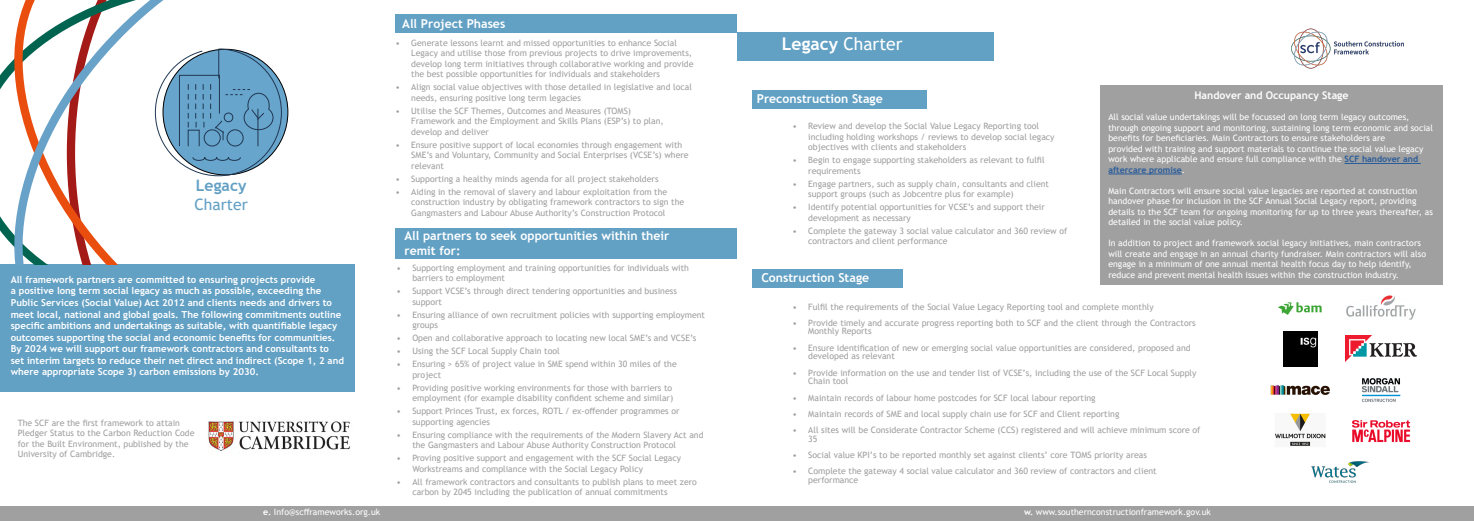
<style>
.page{position:relative;width:1474px;height:521px;background:#fff}
.page>*{position:absolute;margin:0;border:0;box-sizing:border-box;transform-origin:0 0}
.t1{font:17.5px "Trebuchet MS";color:#fff}
.t2{font:15.75px "Trebuchet MS";color:#62a0c4}
.t3{font:700 15.75px "Trebuchet MS";color:#62a0c4}
.t4{font:700 12.25px/14.7px "Trebuchet MS";color:#fff}
.t5{font:700 10.5px "Trebuchet MS";color:#fff}
.t6{font:700 9.62px/11.5px "Trebuchet MS";color:#fff}
.t7{font:8.75px/10.5px "Trebuchet MS";color:#a09f9f}
.t8{font:8.75px/10.5px "Trebuchet MS";color:#fff}
.s1{font-weight:700}
.s2{font-weight:700;color:#275b9b}
</style>
<div class="page">
<div style="left:737px;top:33px;width:256px;height:28px;background:#62a0c4"></div>
<img style="left:1291px;top:28px;width:113px;height:41px">
<div style="left:752px;top:90px;width:174px;height:19px;background:#62a0c4"></div>
<div style="left:752px;top:269px;width:150px;height:19px;background:#62a0c4"></div>
<div style="left:1100px;top:86px;width:342px;height:199px;background:#a0a0a0"></div>
<hr style="left:1344px;top:163px;width:76px;height:1px;background:#275b9b">
<hr style="left:1108px;top:173px;width:73px;height:1px;background:#275b9b">
<div style="left:737px;top:506px;width:736px;height:15px;background:#a0a0a0"></div>
<img style="left:1278px;top:302px;width:44px;height:13px">
<img style="left:1283px;top:331px;width:34px;height:35px">
<img style="left:1345px;top:335px;width:70px;height:27px">
<img style="left:1270px;top:385px;width:60px;height:10px">
<img style="left:1346px;top:296px;width:69px;height:23px">
<img style="left:1352px;top:420px;width:59px;height:23px">
<img style="left:1311px;top:461px;width:58px;height:22px">
<img style="left:1275px;top:413px;width:51px;height:33px">
<img style="left:1361px;top:378px;width:40px;height:24px">
<div style="left:396px;top:15px;width:341px;height:18px;background:#62a0c4"></div>
<div style="left:396px;top:228px;width:341px;height:31px;background:#62a0c4"></div>
<div style="left:0;top:264px;width:355px;height:127px;background:#62a0c4"></div>
<div style="left:0;top:506px;width:737px;height:15px;background:#a0a0a0"></div>
<img style="left:208px;top:421px;width:142px;height:30px">
<svg style="left:7px;top:0;width:282px;height:264px"></svg>
<h2 class="t3" style="left:196px;top:176px;width:52px">Legacy</h2>
<h2 class="t2" style="left:194px;top:195px;width:55px">Charter</h2>
<p class="t6" style="left:11px;top:274px;width:335px">All framework partners are committed to ensuring projects provide<br>a positive long term social legacy as much as possible, exceeding the Public Services (Social Value) Act 2012 and clients needs and drivers to meet local, national and global goals. The following commitments outline specific ambitions and undertakings as suitable, with quantifiable legacy outcomes supporting the social and economic benefits for communities.<br>By 2024 we will support our framework contractors and consultants to set interim targets to reduce their net direct and indirect (Scope 1, 2 and where appropriate Scope 3) carbon emissions by 2030.</p>
<p class="t7" style="left:18px;top:417px;width:178px">The SCF are the first framework to attain Pledger Status to the Carbon Reduction Code for the Built Environment, published by the University of Cambridge.</p>
<h3 class="t4" style="left:402px;top:16px;width:104px">All Project Phases</h3>
<p class="t7" style="left:411px;top:38px;width:284px;text-indent:-16px">• Generate lessons learnt and missed opportunities to enhance Social Legacy and utilise those from previous projects to drive improvements, develop long term initiatives through collaborative working and provide the best possible opportunities for individuals and stakeholders</p>
<p class="t7" style="left:411px;top:82px;width:282px;text-indent:-16px">• Align social value objectives with those detailed in legislative and local needs, ensuring positive long term legacies</p>
<p class="t7" style="left:411px;top:105px;width:254px;text-indent:-16px">• Utilise the SCF Themes, Outcomes and Measures (TOMS)<br>Framework and the Employment and Skills Plans (ESP’s) to plan, develop and deliver</p>
<p class="t7" style="left:411px;top:139px;width:279px;text-indent:-16px">• Ensure positive support of local economies through engagement with<br>SME’s and Voluntary, Community and Social Enterprises (VCSE’s) where relevant</p>
<p class="t7" style="left:395px;top:173px;width:264px">• Supporting a healthy minds agenda for all project stakeholders</p>
<p class="t7" style="left:411px;top:186px;width:274px;text-indent:-16px">• Aiding in the removal of slavery and labour exploitation from the construction industry by obligating framework contractors to sign the<br>Gangmasters and Labour Abuse Authority’s Construction Protocol</p>
<h3 class="t4" style="left:404px;top:228px;width:266px">All partners to seek opportunities within their remit for:</h3>
<p class="t7" style="left:412px;top:262px;width:278px;text-indent:-16px">• Supporting employment and training opportunities for individuals with barriers to employment</p>
<p class="t7" style="left:412px;top:286px;width:266px;text-indent:-16px">• Support VCSE’s through direct tendering opportunities and business support</p>
<p class="t7" style="left:412px;top:309px;width:294px;text-indent:-16px">• Ensuring alliance of own recruitment policies with supporting employment groups</p>
<p class="t7" style="left:396px;top:333px;width:301px">• Open and collaborative approach to locating new local SME’s and VCSE’s</p>
<p class="t7" style="left:396px;top:346px;width:165px">• Using the SCF Local Supply Chain tool</p>
<p class="t7" style="left:412px;top:359px;width:266px;text-indent:-16px">• Ensuring &gt; 65% of project value in SME spend within 30 miles of the project</p>
<p class="t7" style="left:396px;top:382px;width:278px;text-align:right">• Providing positive working environments for those with barriers to employment (for example disability confident scheme and similar)</p>
<p class="t7" style="left:412px;top:406px;width:269px;text-indent:-16px">• Support Princes Trust, ex forces, ROTL / ex-offender programmes or supporting agencies</p>
<p class="t7" style="left:412px;top:429px;width:293px;text-indent:-16px">• Ensuring compliance with the requirements of the Modern Slavery Act and the Gangmasters and Labour Abuse Authority Construction Protocol</p>
<p class="t7" style="left:412px;top:453px;width:270px;text-indent:-16px">• Proving positive support and engagement with the SCF Social Legacy<br>Workstreams and compliance with the Social Legacy Policy</p>
<p class="t7" style="left:412px;top:476px;width:286px;text-indent:-16px">• All framework contractors and consultants to publish plans to meet zero carbon by 2045 including the publication of annual commitments</p>
<h1 class="t1" style="left:782px;top:33px;width:122px"><span class="s1">Legacy</span> Charter</h1>
<p class="t5" style="left:1194px;top:89px;width:156px">Handover and Occupancy Stage</p>
<p class="t8" style="left:1108px;top:112px;width:326px">All social value undertakings will be focussed on long term legacy outcomes, through ongoing support and monitoring, sustaining long term economic and social benefits for beneficiaries. Main Contractors to ensure stakeholders are<br>provided with training and support materials to continue the social value legacy work where applicable and ensure full compliance with the <span class="s2">SCF handover and aftercare promise</span>.</p>
<p class="t8" style="left:1108px;top:185px;width:326px">Main Contractors will ensure social value legacies are reported at construction handover phase for inclusion in the SCF Annual Social Legacy report, providing details to the SCF team for ongoing monitoring for up to three years thereafter, as detailed in the social value policy.</p>
<p class="t8" style="left:1108px;top:238px;width:319px">In addition to project and framework social legacy initiatives, main contractors will create and engage in an annual charity fundraiser. Main contractors will also engage in a minimum of one annual mental health focus day to help identify, reduce and prevent mental health issues within the construction industry.</p>
<h3 class="t4" style="left:756px;top:92px;width:127px">Preconstruction Stage</h3>
<p class="t7" style="left:808px;top:121px;width:248px;text-indent:-16px">• Review and develop the Social Value Legacy Reporting tool including holding workshops / reviews to develop social legacy objectives with clients and stakeholders</p>
<p class="t7" style="left:808px;top:155px;width:238px;text-indent:-16px">• Begin to engage supporting stakeholders as relevant to fulfil requirements</p>
<p class="t7" style="left:808px;top:178px;width:242px;text-indent:-16px">• Engage partners, such as supply chain, consultants and client support groups (such as Jobcentre plus for example)</p>
<p class="t7" style="left:808px;top:202px;width:238px;text-indent:-16px">• Identify potential opportunities for VCSE’s and support their development as necessary</p>
<p class="t7" style="left:808px;top:225px;width:261px;text-indent:-16px">• Complete the gateway 3 social value calculator and 360 review of contractors and client performance</p>
<h3 class="t4" style="left:761px;top:271px;width:109px">Construction Stage</h3>
<p class="t7" style="left:792px;top:301px;width:363px">• Fulfil the requirements of the Social Value Legacy Reporting tool and complete monthly</p>
<p class="t7" style="left:808px;top:318px;width:389px;line-height:8.8px;text-indent:-16px">• Provide timely and accurate progress reporting both to SCF and the client through the Contractors<br>Monthly Reports</p>
<p class="t7" style="left:808px;top:343px;width:384px;line-height:8.8px;text-indent:-16px">• Ensure identification of new or emerging social value opportunities are considered, proposed and developed as relevant</p>
<p class="t7" style="left:808px;top:368px;width:390px;line-height:8.8px;text-indent:-16px">• Provide information on the use and tender list of VCSE’s, including the use of the SCF Local Supply<br>Chain tool</p>
<p class="t7" style="left:792px;top:392px;width:305px">• Maintain records of labour home postcodes for SCF local labour reporting</p>
<p class="t7" style="left:792px;top:408px;width:328px">• Maintain records of SME and local supply chain use for SCF and Client reporting</p>
<p class="t7" style="left:808px;top:425px;width:394px;line-height:8.8px;text-indent:-16px">• All sites will be Considerate Contractor Scheme (CCS) registered and will achieve minimum score of<br>35</p>
<p class="t7" style="left:792px;top:449px;width:356px">• Social value KPI’s to be reported monthly set against clients’ core TOMS priority areas</p>
<p class="t7" style="left:808px;top:466px;width:350px;line-height:8.8px;text-indent:-16px">• Complete the gateway 4 social value calculator and 360 review of contractors and client performance</p>
<p class="t8" style="left:263px;top:507px;width:119px"><span class="s1">e.</span> Info@scfframeworks.org.uk</p>
<p class="t8" style="left:1024px;top:507px;width:188px"><span class="s1">w.</span> www.southernconstructionframework.gov.uk</p>
</div>
